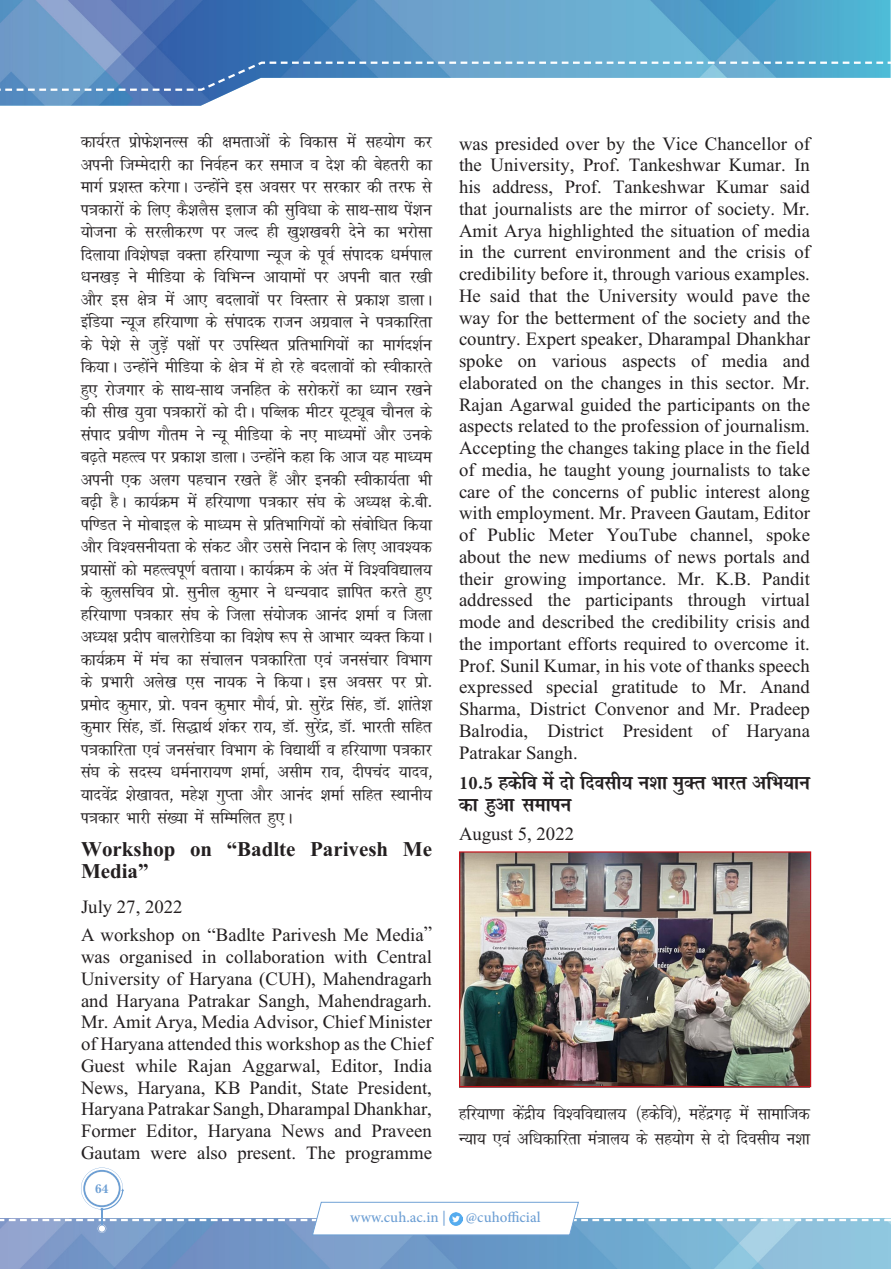
<style>
.page{position:relative;width:891px;height:1269px;background:#fff}
.page>*{position:absolute;margin:0;border:0;box-sizing:border-box;transform-origin:0 0}
.heading_2{font:700 24px/22.5px "Shiva";color:#231f20}
.Heading_1{font:700 21px/21.8px "Times New Roman";color:#231f20}
.Hindi_Text{font:500 19.5px/22.5px "Shiva";color:#231f20;text-align:justify}
.Text_English{font:18.75px/21.8px "Times New Roman";color:#231f20;text-align:justify}
.t1{font:700 17.25px "Shiva";color:#6d9fd4}
.t2{font:500 15px "Minion Pro";letter-spacing:.005em;color:#6d9fd4}
</style>
<div class="page">
<img style="left:0;top:1236px;width:891px;height:33px">
<svg style="left:0;top:1168px;width:891px;height:68px"></svg>
<div style="left:99px;top:1225px;width:6px;height:7px;background:#fff;border-radius:50%"></div>
<svg style="left:85px;top:1172px;width:34px;height:33px"></svg>
<div style="left:85px;top:1172px;width:33px;height:33px;background:#fff;border-radius:16px"></div>
<img style="left:0;top:0;width:891px;height:106px">
<svg style="left:0;top:60px;width:891px;height:32px"></svg>
<hr style="left:459px;top:1087px;width:351px;height:1px;background:#231f20">
<img style="left:461px;top:853px;width:348px;height:232px">
<div style="left:459px;top:851px;width:352px;height:236px;border:1px solid #c4121a"></div>
<p class="Hindi_Text" style="left:81px;top:133px;width:353px">dk;Zjr izksQs'kuYl dh {kerkvksa ds fodkl esa lg;ksx dj viuh ftEesnkjh dk fuoZgu dj lekt o ns'k dh csgrjh dk ekxZ iz'kLr djsxkA mUgksaus bl volj ij ljdkj dh rjQ ls i=kdkjksa ds fy, dS'kySl bykt dh lqfo/kk ds lkFk&amp;lkFk isa'ku ;kstuk ds ljyhdj.k ij tYn gh [kq'k[kcjh nsus dk Hkjkslk fnyk;kAfo'ks"kK oDrk gfj;k.kk U;wt ds iwoZ laiknd èkeZiky /ku[kM+ us ehfM;k ds fofHkUu vk;keksa ij viuh ckr j[kh vkSj bl {ks=k esa vk, cnykoksa ij foLrkj ls izdk'k MkykA bafM;k U;wt gfj;k.kk ds laiknd jktu vxzoky us i=kdkfjrk ds is'ks ls tqM+sa i{kksa ij mifLFkr izfrHkkfx;ksa dk ekxZn'kZu fd;kA mUgksaus ehfM;k ds {ks=k esa gks jgs cnykoksa dks Lohdkjrs gq, jkstxkj ds lkFk&amp;lkFk tufgr ds ljksdjksa dk /;ku j[kus dh lh[k ;qok i=kdkjksa dks nhA ifCyd ehVj ;wVîwc pkSuy ds laikn izoh.k xkSre us U;w ehfM;k ds u, ek/;eksa vkSj muds c&lt;+rs egRRo ij izdk'k MkykA mUgksaus dgk fd vkt ;g ek/;e viuh ,d vyx igpku j[krs gSa vkSj budh Lohdk;Zrk Hkh c&lt;+h gSA dk;ZØe esa gfj;k.kk i=kdkj la?k ds v/;{k ds-ch&shy;if.Mr us eksckby ds ek/;e ls izfrHkkfx;ksa dks lacksf/kr fd;k vkSj fo'oluh;rk ds ladV vkSj mlls funku ds fy, vko';d iz;klksa dks egRRoiw.kZ crk;kA dk;ZØe ds var esa fo'ofo|ky; ds dqylfpo izks- lquhy dqekj us èkU;okn Kkfir djrs gq, gfj;k.kk i=kdkj la?k ds ftyk la;kstd vkuan 'kekZ o ftyk v/;{k iznhi ckyjksfM;k dk fo'ks"k :i ls vkHkkj O;Dr fd;kA dk;ZØe esa eap dk lapkyu i=kdkfjrk ,oa tulapkj foHkkx ds izHkkjh vys[k ,l uk;d us fd;kA bl volj ij izks&shy;izeksn dqekj] izks- iou dqekj ekS;Z] izks- lqjsanz flag] MkW- 'kkars'k dqekj flag] MkW- fl)kFkZ 'kadj jk;] MkW- lqjsanz] MkW- Hkkjrh lfgr i=kdkfjrk ,oa tulapkj foHkkx ds fo|kFkhZ o gfj;k.kk i=kdkj la?k ds lnL; /keZukjk;.k 'kekZ] vlhe jko] nhipan ;kno] ;knosanz 'ks[kkor] egs'k xqIrk vkSj vkuan 'kekZ lfgr LFkkuh; i=kdkj Hkkjh la[;k esa lfEefyr gq,A</p>
<p class="Heading_1" style="left:81px;top:838px;width:353px">Workshop on “Badlte Parivesh Me<br>Media”</p>
<p class="Text_English" style="left:81px;top:896px;width:103px">July 27, 2022</p>
<p class="Text_English" style="left:81px;top:924px;width:353px">A workshop on “Badlte Parivesh Me Media” was organised in collaboration with Central University of Haryana (CUH), Mahendragarh and Haryana Patrakar Sangh, Mahendragarh.<br>Mr. Amit Arya, Media Advisor, Chief Minister of Haryana attended this workshop as the Chief Guest while Rajan Aggarwal, Editor, India News, Haryana, KB Pandit, State President, Haryana Patrakar Sangh, Dharampal Dhankhar, Former Editor, Haryana News and Praveen Gautam were also present. The programme</p>
<p class="t1" style="left:95px;top:1177px;width:15px">64</p>
<p class="Text_English" style="left:459px;top:133px;width:353px">was presided over by the Vice Chancellor of the University, Prof. Tankeshwar Kumar. In his address, Prof. Tankeshwar Kumar said that journalists are the mirror of society. Mr.<br>Amit Arya highlighted the situation of media in the current environment and the crisis of credibility before it, through various examples.<br>He said that the University would pave the way for the betterment of the society and the country. Expert speaker, Dharampal Dhankhar spoke on various aspects of media and elaborated on the changes in this sector. Mr.<br>Rajan Agarwal guided the participants on the aspects related to the profession of journalism.<br>Accepting the changes taking place in the field of media, he taught young journalists to take care of the concerns of public interest along with employment. Mr. Praveen Gautam, Editor of Public Meter YouTube channel, spoke about the new mediums of news portals and their growing importance. Mr. K.B. Pandit addressed the participants through virtual mode and described the credibility crisis and the important efforts required to overcome it.<br>Prof. Sunil Kumar, in his vote of thanks speech expressed special gratitude to Mr. Anand Sharma, District Convenor and Mr. Pradeep Balrodia, District President of Haryana Patrakar Sangh.</p>
<p class="heading_2" style="left:459px;top:771px;width:353px">10-5 gdsfo esa nks fnolh; u'kk eqDr Hkkjr vfHk;ku dk gqvk lekiu</p>
<p class="Text_English" style="left:459px;top:823px;width:117px">August 5, 2022</p>
<p class="Hindi_Text" style="left:459px;top:1103px;width:353px;line-height:25.2px">gfj;k.kk dsanzh; fo'ofo|ky; ¼gdsfo½] egsanzx&lt;+ esa lkekftd<br>U;k; ,oa vf/kdkfjrk ea=kky; ds lg;ksx ls nks fnolh; u'kk</p>
<p class="t2" style="left:350px;top:1207px;width:97px">www.cuh.ac.in |</p>
<p class="t2" style="left:466px;top:1207px;width:76px">@cuhofficial</p>
</div>
